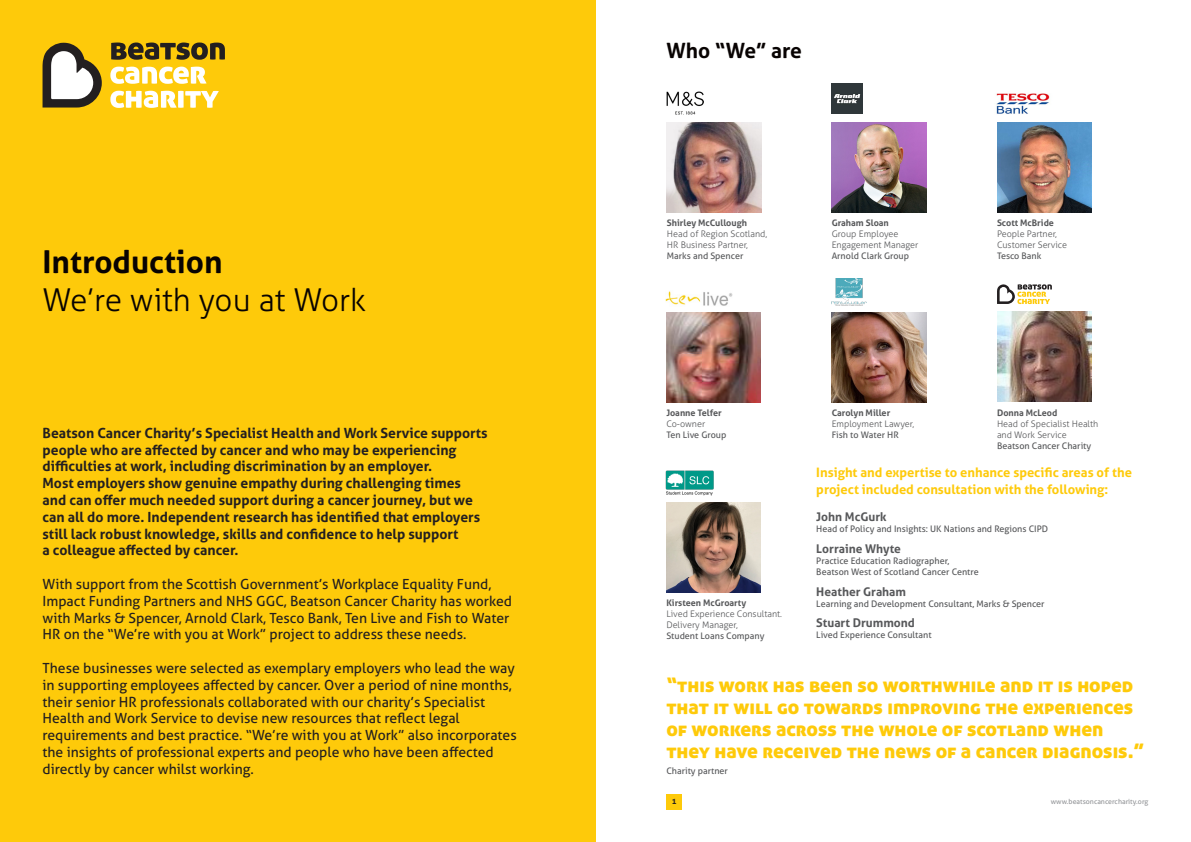
<style>
.page{position:relative;width:1191px;height:842px;background:#fff}
.page>*{position:absolute;margin:0;border:0;box-sizing:border-box;transform-origin:0 0}
.t1{font:300 31.5px "Aller";color:#080302}
.t2{font:700 31.5px "Aller";color:#080302}
.t3{font:700 21px "Aller";color:#080302}
.t4{font:20px/22px "Aller Display";color:#feca0a}
.t5{font:14px/16.8px "Aller";color:#231f20}
.t6{font:700 14px/16.8px "Aller";color:#231f20}
.t7{font:700 13px/16.8px "Aller";color:#feca0a}
.t8{font:700 12px "Aller";color:#57585a}
.t9{font:9px "Aller";color:#57585a}
.t10{font:300 9px/10.8px "Aller";color:#57585a}
.t11{font:700 9px "Aller";color:#57585a}
.t12{font:700 8px "Aller";color:#231f20}
.t13{font:7px "Aller";color:#939598}
.s1{font-weight:700}
</style>
<div class="page">
<div style="left:0;top:0;width:595px;height:842px;background:#feca0a"></div>
<img style="left:667px;top:122px;width:94px;height:90px">
<img style="left:831px;top:313px;width:95px;height:90px">
<img style="left:831px;top:122px;width:95px;height:90px">
<img style="left:666px;top:503px;width:95px;height:90px">
<img style="left:997px;top:122px;width:94px;height:90px">
<img style="left:997px;top:311px;width:94px;height:90px">
<img style="left:666px;top:313px;width:95px;height:90px">
<svg style="left:111px;top:43px;width:114px;height:17px"></svg>
<svg style="left:110px;top:67px;width:97px;height:17px"></svg>
<svg style="left:110px;top:91px;width:109px;height:17px"></svg>
<svg style="left:43px;top:43px;width:59px;height:65px"></svg>
<div style="left:666px;top:794px;width:16px;height:16px;background:#feca0a"></div>
<img style="left:831px;top:83px;width:31px;height:31px">
<img style="left:666px;top:92px;width:37px;height:22px">
<img style="left:665px;top:470px;width:49px;height:26px">
<img style="left:666px;top:291px;width:66px;height:15px">
<img style="left:831px;top:279px;width:35px;height:27px">
<img style="left:996px;top:93px;width:54px;height:21px">
<svg style="left:997px;top:284px;width:54px;height:20px"></svg>
<p class="t2" style="left:43px;top:242px;width:182px">Introduction</p>
<p class="t1" style="left:43px;top:280px;width:325px">We’re with you at Work</p>
<p class="t6" style="left:43px;top:424px;width:446px">Beatson Cancer Charity’s Specialist Health and Work Service supports people who are affected by cancer and who may be experiencing difficulties at work, including discrimination by an employer.</p>
<p class="t6" style="left:43px;top:475px;width:420px">Most employers show genuine empathy during challenging times</p>
<p class="t6" style="left:43px;top:491px;width:432px">and can offer much needed support during a cancer journey, but we</p>
<p class="t6" style="left:43px;top:508px;width:439px">can all do more. Independent research has identified that employers</p>
<p class="t6" style="left:43px;top:525px;width:417px">still lack robust knowledge, skills and confidence to help support</p>
<p class="t6" style="left:43px;top:542px;width:197px">a colleague affected by cancer.</p>
<p class="t5" style="left:43px;top:576px;width:471px">With support from the Scottish Government’s Workplace Equality Fund, Impact Funding Partners and NHS GGC, Beatson Cancer Charity has worked with Marks &amp; Spencer, Arnold Clark, Tesco Bank, Ten Live and Fish to Water HR on the “We’re with you at Work” project to address these needs.</p>
<p class="t5" style="left:43px;top:660px;width:474px">These businesses were selected as exemplary employers who lead the way in supporting employees affected by cancer. Over a period of nine months, their senior HR professionals collaborated with our charity’s Specialist Health and Work Service to devise new resources that reflect legal</p>
<p class="t5" style="left:43px;top:727px;width:476px">requirements and best practice. “We’re with you at Work” also incorporates the insights of professional experts and people who have been affected directly by cancer whilst working.</p>
<p class="t3" style="left:666px;top:38px;width:137px">Who “We” are</p>
<p class="t11" style="left:667px;top:217px;width:82px">Shirley McCullough</p>
<p class="t10" style="left:667px;top:228px;width:102px">Head of Region Scotland,<br>HR Business Partner,</p>
<p class="t9" style="left:667px;top:250px;width:78px">Marks and Spencer</p>
<p class="t11" style="left:831px;top:217px;width:59px">Graham Sloan</p>
<p class="t10" style="left:831px;top:228px;width:88px">Group Employee<br>Engagement Manager</p>
<p class="t9" style="left:831px;top:250px;width:79px">Arnold Clark Group</p>
<p class="t11" style="left:997px;top:217px;width:58px">Scott McBride</p>
<p class="t10" style="left:997px;top:228px;width:62px">People Partner,</p>
<p class="t10" style="left:997px;top:239px;width:72px">Customer Service</p>
<p class="t9" style="left:997px;top:250px;width:46px">Tesco Bank</p>
<p class="t11" style="left:666px;top:407px;width:57px">Joanne Telfer</p>
<p class="t10" style="left:666px;top:418px;width:40px">Co-owner</p>
<p class="t9" style="left:666px;top:429px;width:62px">Ten Live Group</p>
<p class="t11" style="left:666px;top:598px;width:81px">Kirsteen McGroarty</p>
<p class="t10" style="left:666px;top:609px;width:117px">Lived Experience Consultant.<br>Delivery Manager,</p>
<p class="t9" style="left:666px;top:630px;width:100px">Student Loans Company</p>
<p class="t10" style="left:831px;top:408px;width:84px"><span class="s1">Carolyn Miller<br></span>Employment Lawyer,</p>
<p class="t9" style="left:831px;top:429px;width:69px">Fish to Water HR</p>
<p class="t11" style="left:997px;top:407px;width:62px">Donna McLeod</p>
<p class="t10" style="left:997px;top:418px;width:103px">Head of Specialist Health and Work Service</p>
<p class="t9" style="left:997px;top:440px;width:96px">Beatson Cancer Charity</p>
<p class="t7" style="left:816px;top:464px;width:317px">Insight and expertise to enhance specific areas of the project included consultation with the following:</p>
<p class="t8" style="left:816px;top:509px;width:72px">John McGurk</p>
<p class="t9" style="left:816px;top:523px;width:233px">Head of Policy and Insights: UK Nations and Regions CIPD</p>
<p class="t8" style="left:816px;top:541px;width:86px">Lorraine Whyte</p>
<p class="t9" style="left:816px;top:555px;width:134px">Practice Education Radiographer,</p>
<p class="t9" style="left:816px;top:566px;width:164px">Beatson West of Scotland Cancer Centre</p>
<p class="t8" style="left:816px;top:584px;width:91px">Heather Graham</p>
<p class="t9" style="left:816px;top:598px;width:230px">Learning and Development Consultant, Marks &amp; Spencer</p>
<p class="t8" style="left:816px;top:616px;width:100px">Stuart Drummond</p>
<p class="t9" style="left:816px;top:630px;width:117px">Lived Experience Consultant</p>
<p class="t4" style="left:666px;top:673px;width:479px">“this work has been so worthwhile and it is hoped that it will go towards improving the experiences of workers across the whole of scotland when they have received the news of a cancer diagnosis.”</p>
<p class="t9" style="left:666px;top:765px;width:63px">Charity partner</p>
<p class="t12" style="left:672px;top:797px;width:6px">1</p>
<p class="t13" style="left:1050px;top:798px;width:99px">www.beatsoncancercharity.org</p>
</div>
